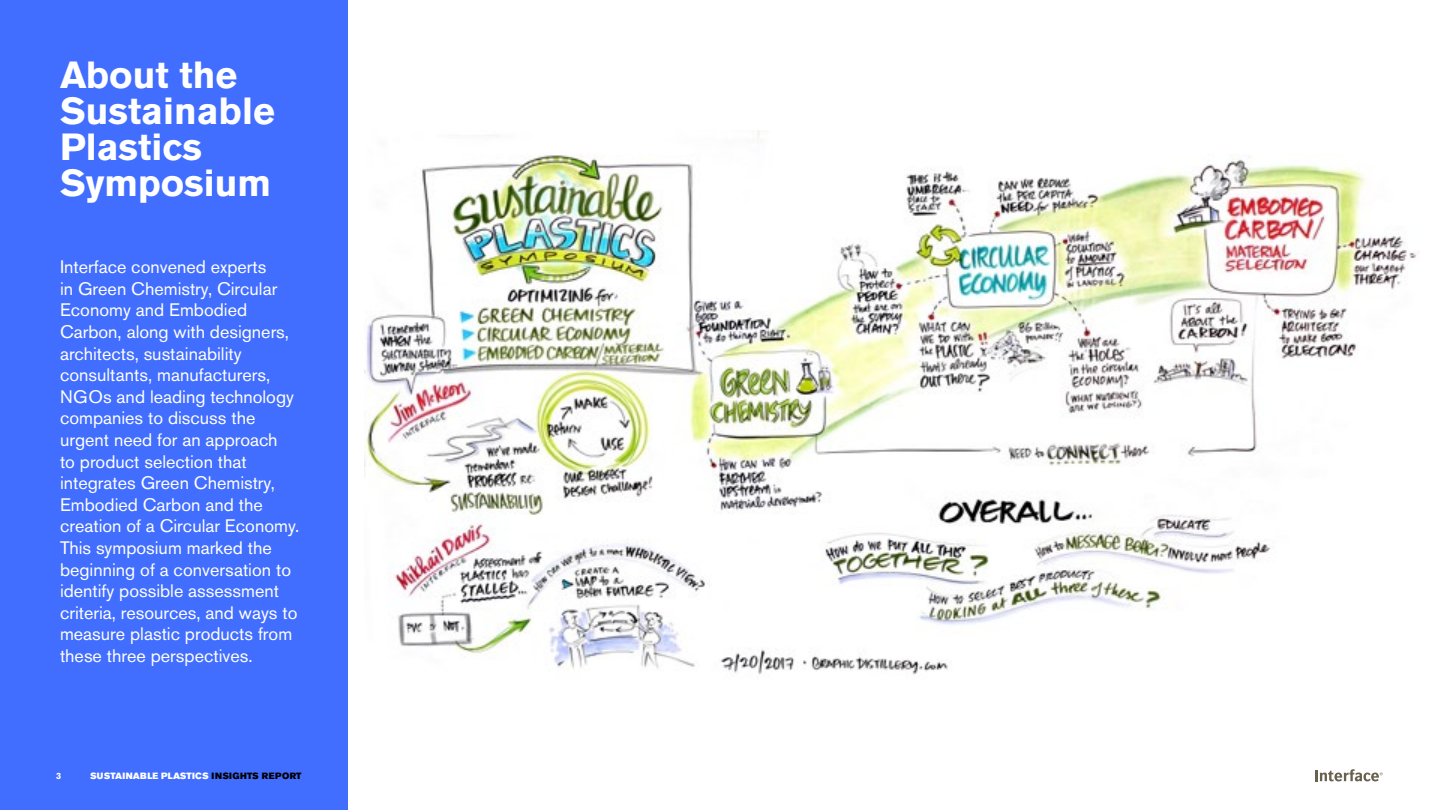
<style>
.page{position:relative;width:1440px;height:810px;background:#fff}
.page>*{position:absolute;margin:0;border:0;box-sizing:border-box;transform-origin:0 0}
.t1{font:700 37.5px/36.2px "Akzidenz Grotesk Pro";color:#fff}
.t2{font:18px/21.6px "Akzidenz Grotesk Pro";color:#fff}
.t3{font:9px "Akzidenz Grotesk Pro Super";letter-spacing:.03em;color:#fff}
.t4{font:700 9px "Akzidenz Grotesk Pro";color:#fff}
.s1{color:#000}
</style>
<div class="page">
<div style="left:0;top:0;width:347px;height:810px;background:#426eff"></div>
<img style="left:364px;top:131px;width:1054px;height:544px">
<svg style="left:1315px;top:769px;width:67px;height:12px"></svg>
<h1 class="t1" style="left:60px;top:56px;width:216px">About the<br>Sustainable<br>Plastics<br>Symposium</h1>
<p class="t2" style="left:60px;top:256px;width:241px">Interface convened experts<br>in Green Chemistry, Circular<br>Economy and Embodied<br>Carbon, along with designers, architects, sustainability consultants, manufacturers,<br>NGOs and leading technology companies to discuss the urgent need for an approach<br>to product selection that integrates Green Chemistry,<br>Embodied Carbon and the creation of a Circular Economy.<br>This symposium marked the beginning of a conversation to identify possible assessment criteria, resources, and ways to measure plastic products from these three perspectives.</p>
<p class="t4" style="left:56px;top:770px;width:7px">3</p>
<p class="t3" style="left:90px;top:770px;width:213px">SUSTAINABLE PLASTICS <span class="s1">INSIGHTS REPORT</span></p>
</div>
